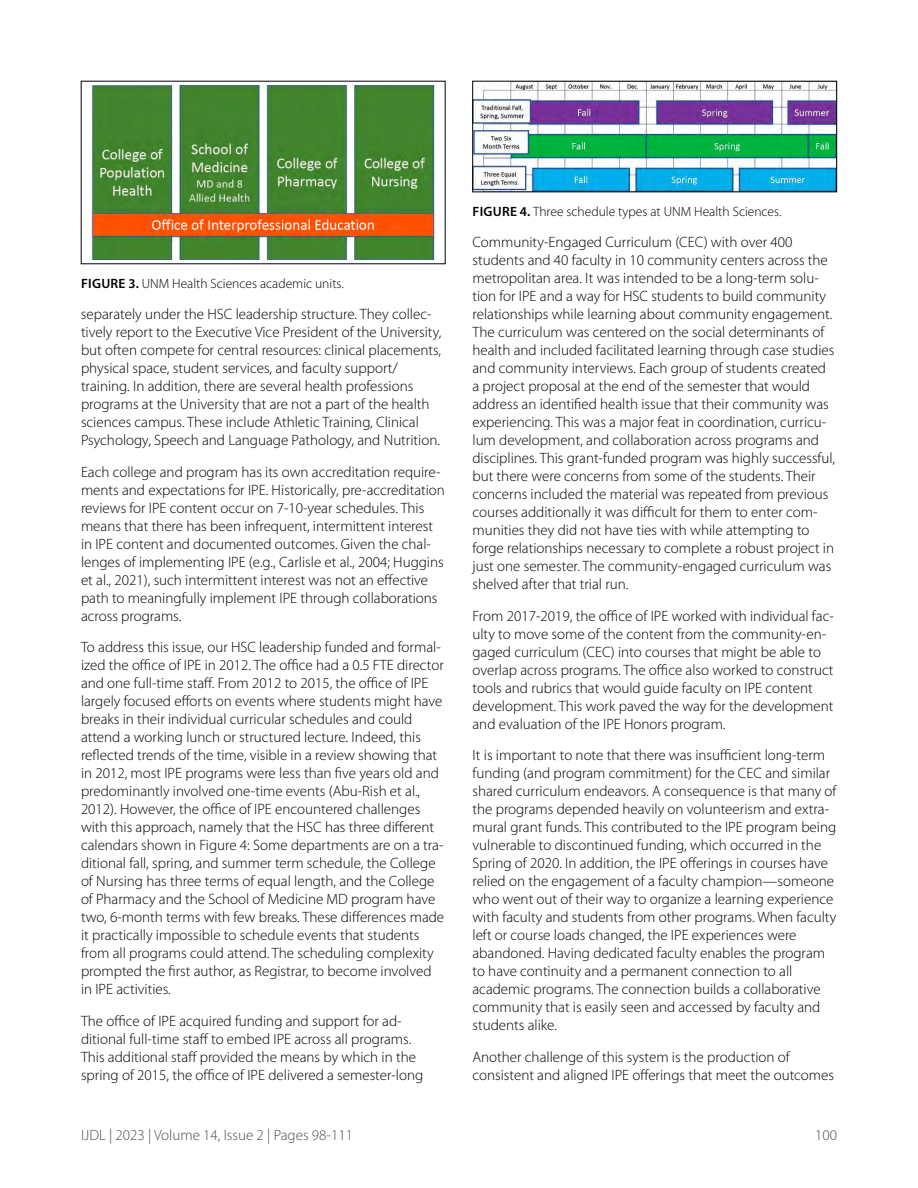
<style>
.page{position:relative;width:918px;height:1188px;background:#fff}
.page>*{position:absolute;margin:0;border:0;box-sizing:border-box;transform-origin:0 0}
.t1{font:300 15px/18px "Myriad Pro";color:#000}
.t2{font:300 15px "Myriad Pro";color:#4d4d4f}
.t3{font:300 13.5px "Myriad Pro";color:#000}
.s1{font-weight:600}
</style>
<div class="page">
<img style="left:90px;top:86px;width:346px;height:173px">
<img style="left:474px;top:83px;width:361px;height:107px">
<div style="left:472px;top:81px;width:365px;height:111px;border:1px solid #000"></div>
<p class="t3" style="left:81px;top:276px;width:264px"><span class="s1">FIGURE 3.</span> UNM Health Sciences academic units.</p>
<p class="t1" style="left:81px;top:305px;width:362px">separately under the HSC leadership structure. They collec&shy;tively report to the Executive Vice President of the University, but often compete for central resources: clinical placements, physical space, student services, and faculty support/ training. In addition, there are several health professions programs at the University that are not a part of the health sciences campus. These include Athletic Training, Clinical Psychology, Speech and Language Pathology, and Nutrition.</p>
<p class="t1" style="left:81px;top:463px;width:365px">Each college and program has its own accreditation require&shy;ments and expectations for IPE. Historically, pre-accreditation reviews for IPE content occur on 7-10-year schedules. This means that there has been infrequent, intermittent interest in IPE content and documented outcomes. Given the chal&shy;lenges of implementing IPE (e.g., Carlisle et al., 2004; Huggins et al., 2021), such intermittent interest was not an effective path to meaningfully implement IPE through collaborations across programs.</p>
<p class="t1" style="left:81px;top:638px;width:365px">To address this issue, our HSC leadership funded and formal&shy;ized the office of IPE in 2012. The office had a 0.5 FTE director and one full-time staff. From 2012 to 2015, the office of IPE largely focused efforts on events where students might have breaks in their individual curricular schedules and could attend a working lunch or structured lecture. Indeed, this reflected trends of the time, visible in a review showing that in 2012, most IPE programs were less than five years old and predominantly involved one-time events (Abu-Rish et al., 2012). However, the office of IPE encountered challenges with this approach, namely that the HSC has three different calendars shown in Figure 4: Some departments are on a tra&shy;ditional fall, spring, and summer term schedule, the College of Nursing has three terms of equal length, and the College of Pharmacy and the School of Medicine MD program have two, 6-month terms with few breaks. These differences made it practically impossible to schedule events that students from all programs could attend. The scheduling complexity prompted the first author, as Registrar, to become involved in IPE activities.</p>
<p class="t1" style="left:81px;top:1012px;width:344px">The office of IPE acquired funding and support for ad&shy;ditional full-time staff to embed IPE across all programs.<br>This additional staff provided the means by which in the spring of 2015, the office of IPE delivered a semester-long</p>
<p class="t3" style="left:473px;top:204px;width:310px"><span class="s1">FIGURE 4.</span> Three schedule types at UNM Health Sciences.</p>
<p class="t1" style="left:472px;top:234px;width:364px">Community-Engaged Curriculum (CEC) with over 400 students and 40 faculty in 10 community centers across the metropolitan area. It was intended to be a long-term solu&shy;tion for IPE and a way for HSC students to build community relationships while learning about community engagement.<br>The curriculum was centered on the social determinants of health and included facilitated learning through case studies and community interviews. Each group of students created a project proposal at the end of the semester that would address an identified health issue that their community was experiencing. This was a major feat in coordination, curricu&shy;lum development, and collaboration across programs and disciplines. This grant-funded program was highly successful, but there were concerns from some of the students. Their concerns included the material was repeated from previous courses additionally it was difficult for them to enter com&shy;munities they did not have ties with while attempting to forge relationships necessary to complete a robust project in just one semester. The community-engaged curriculum was shelved after that trial run.</p>
<p class="t1" style="left:472px;top:607px;width:363px">From 2017-2019, the office of IPE worked with individual fac&shy;ulty to move some of the content from the community-en&shy;gaged curriculum (CEC) into courses that might be able to overlap across programs. The office also worked to construct tools and rubrics that would guide faculty on IPE content development. This work paved the way for the development and evaluation of the IPE Honors program.</p>
<p class="t1" style="left:472px;top:747px;width:366px">It is important to note that there was insufficient long-term funding (and program commitment) for the CEC and similar shared curriculum endeavors. A consequence is that many of the programs depended heavily on volunteerism and extra&shy;mural grant funds. This contributed to the IPE program being vulnerable to discontinued funding, which occurred in the Spring of 2020. In addition, the IPE offerings in courses have relied on the engagement of a faculty champion—someone who went out of their way to organize a learning experience with faculty and students from other programs. When faculty left or course loads changed, the IPE experiences were abandoned. Having dedicated faculty enables the program to have continuity and a permanent connection to all academic programs. The connection builds a collaborative community that is easily seen and accessed by faculty and students alike.</p>
<p class="t1" style="left:472px;top:1048px;width:363px">Another challenge of this system is the production of consistent and aligned IPE offerings that meet the outcomes</p>
<p class="t2" style="left:81px;top:1126px;width:273px">IJDL | 2023 | Volume 14, Issue 2 | Pages 98-111</p>
<p class="t2" style="left:815px;top:1126px;width:23px">100</p>
</div>
